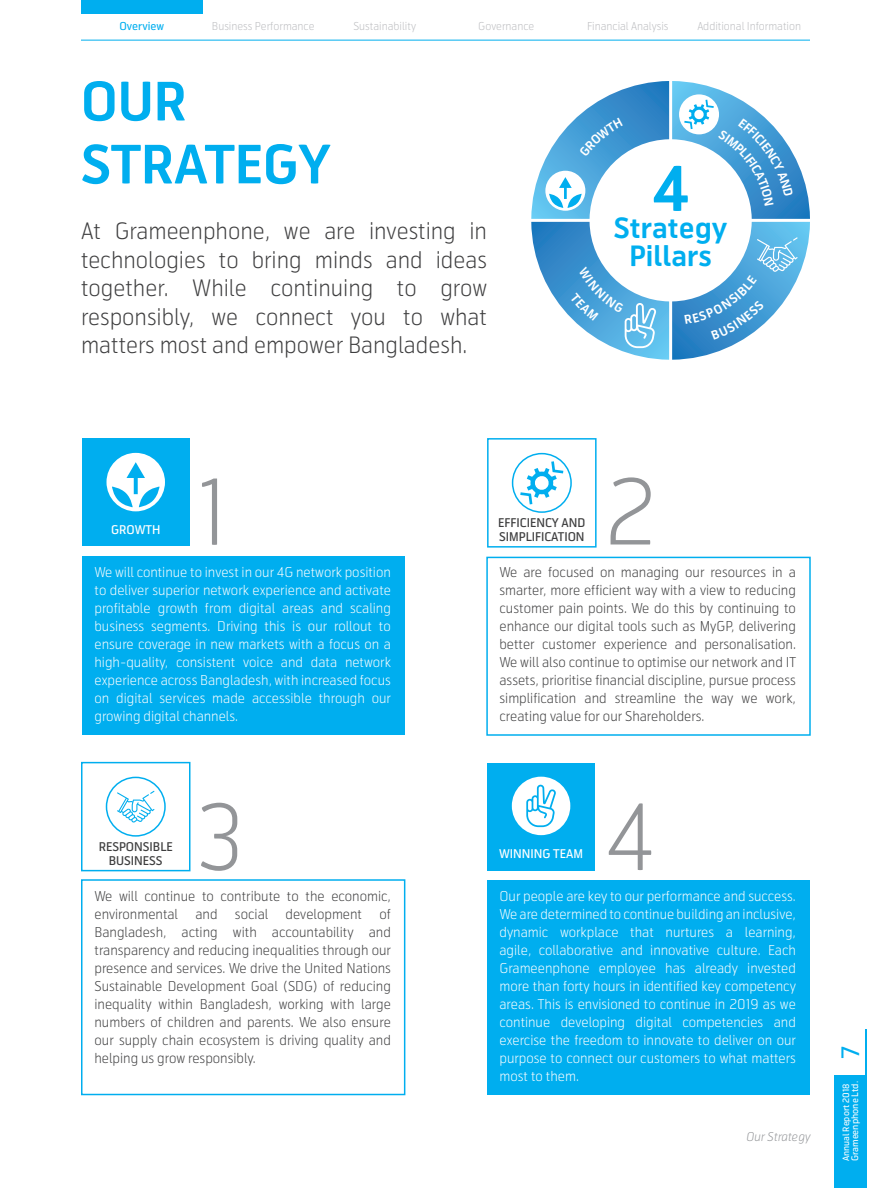
<style>
.page{position:relative;width:891px;height:1188px;background:#fff}
.page>*{position:absolute;margin:0;border:0;box-sizing:border-box;transform-origin:0 0}
.t1{font:300 90px "Telenor";color:#939598}
.t2{font:700 60.9px "Telenor";color:#00aeef}
.t3{font:700 52.5px/63px "Telenor";color:#00aeef}
.t4{font:700 27.9px/27.5px "Telenor";color:#00aeef;text-align:center}
.t5{font:24px "Telenor";color:#00aeef}
.t6{font:300 22.5px/28.5px "Telenor";color:#3e3e3f;text-align:justify}
.t7{font:300 13.5px/18px "Telenor";color:#fff;text-align:justify}
.t8{font:300 13.5px/18px "Telenor";color:#3e3e3f;text-align:justify}
.t9{font:500 12px/14.2px "Telenor";color:#3e3e3f;text-align:center}
.t10{font:500 12px "Telenor";color:#fff}
.t11{font:italic 300 12px "Telenor";color:#939598}
.t12{font:300 10.8px "Telenor";color:#bcbdc0}
.t13{font:10.8px "Telenor";color:#00aeef}
.t14{font:9px "Telenor";color:#fff}
.t15{font:8.7px "Telenor";color:#fff}
</style>
<div class="page">
<div style="left:82px;top:556px;width:323px;height:179px;background:#00aeef"></div>
<div style="left:487px;top:880px;width:323px;height:215px;background:#00aeef"></div>
<div style="left:486px;top:557px;width:325px;height:179px;border:2px solid #00aeef"></div>
<div style="left:81px;top:879px;width:324px;height:216px;border:2px solid #00aeef"></div>
<div style="left:487px;top:763px;width:108px;height:108px;background:#00aeef"></div>
<div style="left:82px;top:438px;width:108px;height:108px;background:#00aeef"></div>
<div style="left:81px;top:762px;width:109px;height:109px;border:2px solid #00aeef"></div>
<div style="left:487px;top:438px;width:110px;height:110px;border:2px solid #00aeef"></div>
<svg style="left:512px;top:777px;width:58px;height:58px"></svg>
<svg style="left:106px;top:777px;width:60px;height:60px"></svg>
<svg style="left:106px;top:453px;width:59px;height:58px"></svg>
<svg style="left:512px;top:453px;width:60px;height:60px"></svg>
<div style="left:834px;top:1075px;width:33px;height:113px;background:#00aeef"></div>
<hr style="left:865px;top:1029px;width:2px;height:78px;background:#00aeef">
<div style="left:81px;top:0;width:121px;height:14px;background:#00aeef"></div>
<hr style="left:81px;top:40px;width:729px;height:1px;background:#00aeef">
<svg style="left:531px;top:81px;width:279px;height:279px"></svg>
<p class="t13" style="left:119px;top:19px;width:46px">Overview</p>
<p class="t12" style="left:212px;top:19px;width:104px">Business Performance</p>
<p class="t12" style="left:353px;top:19px;width:64px">Sustainability</p>
<p class="t12" style="left:478px;top:19px;width:58px">Governance</p>
<p class="t12" style="left:587px;top:19px;width:83px">Financial Analysis</p>
<p class="t12" style="left:697px;top:19px;width:105px">Additional Information</p>
<h3 class="t3" style="left:81px;top:72px;width:251px">OUR<br>STRATEGY</h3>
<h3 class="t6" style="left:81px;top:217px;width:408px">At Grameenphone, we are investing in technologies to bring minds and ideas together. While continuing to grow responsibly, we connect you to what matters most and empower Bangladesh.</h3>
<h2 class="t2" style="left:651px;top:151px;width:40px">4</h2>
<h3 class="t4" style="left:614px;top:216px;width:115px">Strategy<br>Pillars</h3>
<p class="t10" style="left:111px;top:522px;width:51px">GROWTH</p>
<h1 class="t1" style="left:197px;top:457px;width:34px">1</h1>
<p class="t7" style="left:94px;top:563px;width:298px">We will continue to invest in our 4G network position to deliver superior network experience and activate profitable growth from digital areas and scaling business segments. Driving this is our rollout to ensure coverage in new markets with a focus on a high-quality, consistent voice and data network experience across Bangladesh, with increased focus on digital services made accessible through our growing digital channels.</p>
<p class="t9" style="left:498px;top:516px;width:89px">EFFICIENCY AND</p>
<p class="t9" style="left:499px;top:530px;width:87px">SIMPLIFICATION</p>
<h1 class="t1" style="left:605px;top:457px;width:53px">2</h1>
<p class="t8" style="left:500px;top:563px;width:298px">We are focused on managing our resources in a smarter, more efficient way with a view to reducing customer pain points. We do this by continuing to enhance our digital tools such as MyGP, delivering better customer experience and personalisation.<br>We will also continue to optimise our network and IT assets, prioritise financial discipline, pursue process simplification and streamline the way we work, creating value for our Shareholders.</p>
<p class="t9" style="left:99px;top:840px;width:76px">RESPONSIBLE<br>BUSINESS</p>
<h1 class="t1" style="left:197px;top:783px;width:49px">3</h1>
<h1 class="t1" style="left:605px;top:783px;width:53px">4</h1>
<p class="t10" style="left:499px;top:847px;width:85px">WINNING TEAM</p>
<p class="t8" style="left:94px;top:887px;width:298px">We will continue to contribute to the economic, environmental</p>
<p class="t8" style="left:195px;top:905px;width:24px">and</p>
<p class="t8" style="left:235px;top:905px;width:35px">social</p>
<p class="t8" style="left:286px;top:905px;width:78px">development</p>
<p class="t8" style="left:94px;top:905px;width:298px;text-indent:285px">of Bangladesh, acting with accountability and transparency and reducing inequalities through our presence and services. We drive the United Nations Sustainable Development Goal (SDG) of reducing inequality within Bangladesh, working with large numbers of children and parents. We also ensure our supply chain ecosystem is driving quality and helping us grow responsibly.</p>
<p class="t7" style="left:500px;top:887px;width:298px">Our people are key to our performance and success.<br>We are determined to continue building an inclusive, dynamic workplace that nurtures a learning, agile, collaborative and innovative culture. Each Grameenphone employee has already invested more than forty hours in identified key competency areas. This is envisioned to continue in 2019 as we continue developing digital competencies and exercise the freedom to innovate to deliver on our purpose to connect our customers to what matters most to them.</p>
<p class="t11" style="left:746px;top:1130px;width:66px">Our Strategy</p>
<h3 class="t5" style="left:836px;top:1059px;width:15px;rotate:-90deg">7</h3>
<p class="t15" style="left:841px;top:1161px;width:79px;rotate:-90deg">Annual Report 2018</p>
<p class="t14" style="left:849px;top:1161px;width:81px;rotate:-90deg">Grameenphone Ltd.</p>
</div>
